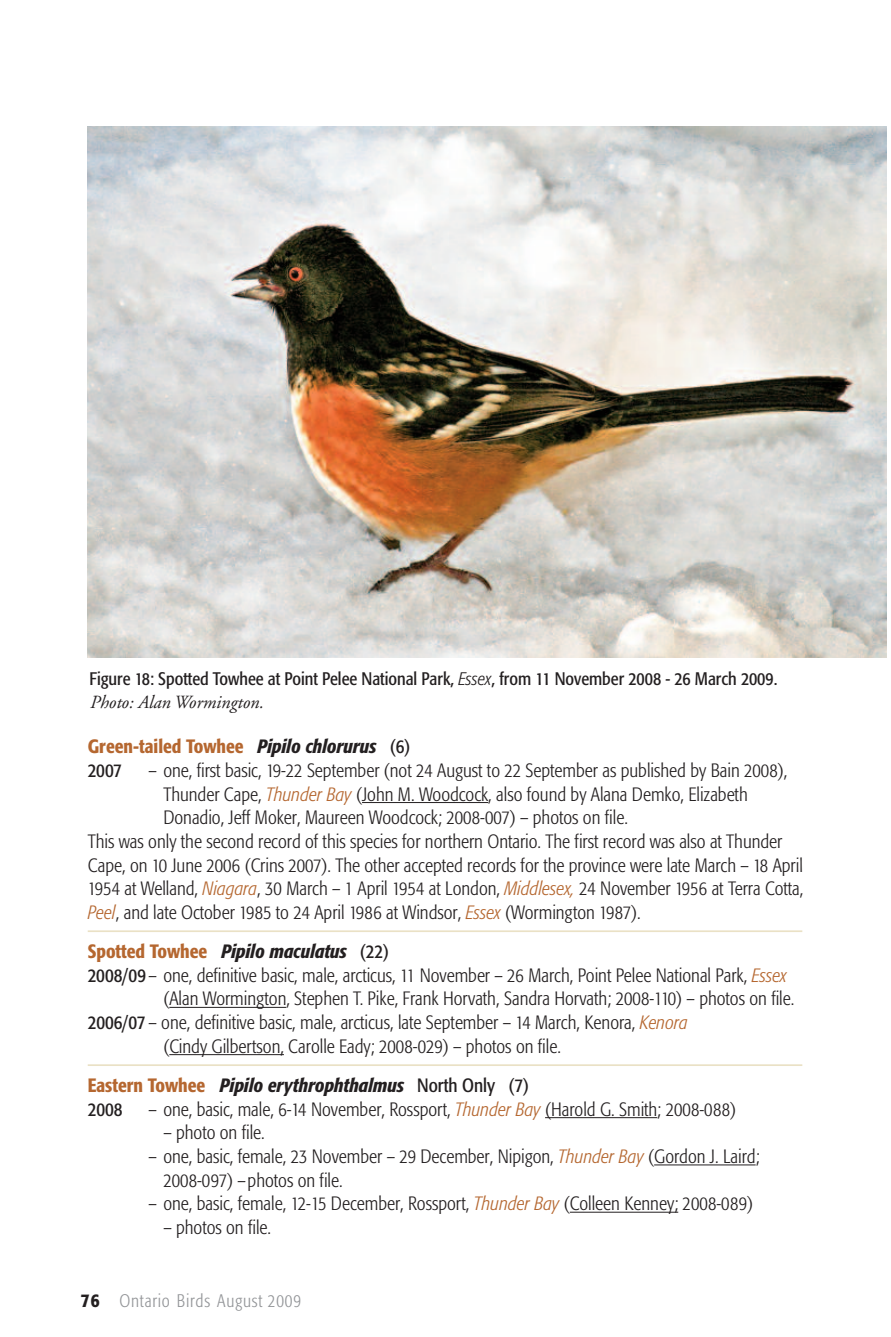
<style>
.page{position:relative;width:891px;height:1337px;background:#fff}
.page>*{position:absolute;margin:0;border:0;box-sizing:border-box;transform-origin:0 0}
.t1{font:300 condensed 19.12px/23.6px "Formata";color:#231f20}
.t2{font:italic 500 condensed 19.12px/23.6px "Formata";color:#231f20}
.t3{font:500 condensed 19.12px/23.6px "Formata";color:#b56730}
.t4{font:italic 18.45px "Adobe Garamond";color:#231f20}
.t5{font:condensed 18px "Formata";color:#231f20}
.t6{font:300 condensed 18px "Formata";letter-spacing:.045em;color:#939598}
.s1{font-weight:300;font-style:italic}
.s2{font-style:italic;color:#231f20}
.s3{font-weight:400;color:#231f20}
.s4{font-style:italic;color:#b56730}
.s5{font-style:normal;color:#b56730}
.s6{font-weight:400;font-style:normal}
.s7{font-weight:400}
.s8{font-weight:500;font-size:19.12px;color:#231f20}
</style>
<div class="page">
<img style="left:87px;top:126px;width:799px;height:531px">
<hr style="left:362px;top:802px;width:126px;height:1px;background:#231f20">
<hr style="left:88px;top:930px;width:714px;height:2px;background:#eae1c5">
<hr style="left:169px;top:1007px;width:117px;height:1px;background:#231f20">
<hr style="left:169px;top:1054px;width:115px;height:1px;background:#231f20">
<hr style="left:88px;top:1064px;width:714px;height:2px;background:#eae1c5">
<hr style="left:545px;top:1117px;width:112px;height:1px;background:#231f20">
<hr style="left:654px;top:1164px;width:102px;height:1px;background:#231f20">
<hr style="left:570px;top:1211px;width:108px;height:1px;background:#231f20">
<p class="t5" style="left:90px;top:671px;width:690px">Figure 18: Spotted Towhee at Point Pelee National Park, <span class="s1">Essex</span>, from 11 November 2008 - 26 March 2009.</p>
<p class="t4" style="left:90px;top:694px;width:175px">Photo: Alan Wormington.</p>
<p class="t3" style="left:88px;top:736px;width:324px">Green-tailed Towhee <span class="s2">Pipilo chlorurus</span> <span class="s3">(6)<br>2007</span></p>
<p class="t1" style="left:148px;top:760px;width:641px">– one, first basic, 19-22 September (not 24 August to 22 September as published by Bain 2008),</p>
<p class="t1" style="left:163px;top:783px;width:586px">Thunder Cape, <span class="s4">Thunder Bay</span> (John M. Woodcock, also found by Alana Demko, Elizabeth</p>
<p class="t1" style="left:163px;top:807px;width:466px">Donadio, Jeff Moker, Maureen Woodcock; 2008-007) – photos on file.</p>
<p class="t1" style="left:88px;top:831px;width:696px">This was only the second record of this species for northern Ontario. The first record was also at Thunder</p>
<p class="t1" style="left:88px;top:854px;width:717px">Cape, on 10 June 2006 (Crins 2007). The other accepted records for the province were late March – 18 April</p>
<p class="t1" style="left:88px;top:878px;width:717px">1954 at Welland, <span class="s4">Niagara</span>, 30 March – 1 April 1954 at London, <span class="s4">Middlesex,</span> 24 November 1956 at Terra Cotta,</p>
<p class="t1" style="left:88px;top:901px;width:554px"><span class="s4">Peel</span>, and late October 1985 to 24 April 1986 at Windsor, <span class="s4">Essex</span> (Wormington 1987).</p>
<p class="t2" style="left:88px;top:941px;width:303px"><span class="s5">Spotted Towhee</span> Pipilo maculatus <span class="s6">(22)</span></p>
<p class="t1" style="left:88px;top:964px;width:701px"><span class="s7">2008/09</span> – one, definitive basic, male, arcticus, 11 November – 26 March, Point Pelee National Park, <span class="s4">Essex</span></p>
<p class="t1" style="left:163px;top:988px;width:633px">(Alan Wormington, Stephen T. Pike, Frank Horvath, Sandra Horvath; 2008-110) – photos on file.</p>
<p class="t1" style="left:88px;top:1012px;width:602px"><span class="s7">2006/07</span> – one, definitive basic, male, arcticus, late September – 14 March, Kenora, <span class="s4">Kenora</span></p>
<p class="t1" style="left:163px;top:1035px;width:399px">(Cindy Gilbertson, Carolle Eady; 2008-029) – photos on file.</p>
<p class="t2" style="left:88px;top:1075px;width:443px"><span class="s5">Eastern Towhee</span> Pipilo erythrophthalmus <span class="s6">North Only (7)<br>2008</span></p>
<p class="t1" style="left:149px;top:1098px;width:589px">– one, basic, male, 6-14 November, Rossport, <span class="s4">Thunder Bay</span> (Harold G. Smith; 2008-088)</p>
<p class="t1" style="left:163px;top:1122px;width:103px">– photo on file.</p>
<p class="t1" style="left:163px;top:1146px;width:598px;text-indent:-15px">– one, basic, female, 23 November – 29 December, Nipigon, <span class="s4">Thunder Bay</span> (Gordon J. Laird;<br>2008-097) –photos on file.</p>
<p class="t1" style="left:149px;top:1193px;width:606px">– one, basic, female, 12-15 December, Rossport, <span class="s4">Thunder Bay</span> (Colleen Kenney; 2008-089)</p>
<p class="t1" style="left:163px;top:1216px;width:109px">– photos on file.</p>
<p class="t6" style="left:81px;top:1293px;width:222px"><span class="s8">76</span> Ontario Birds August 2009</p>
</div>
